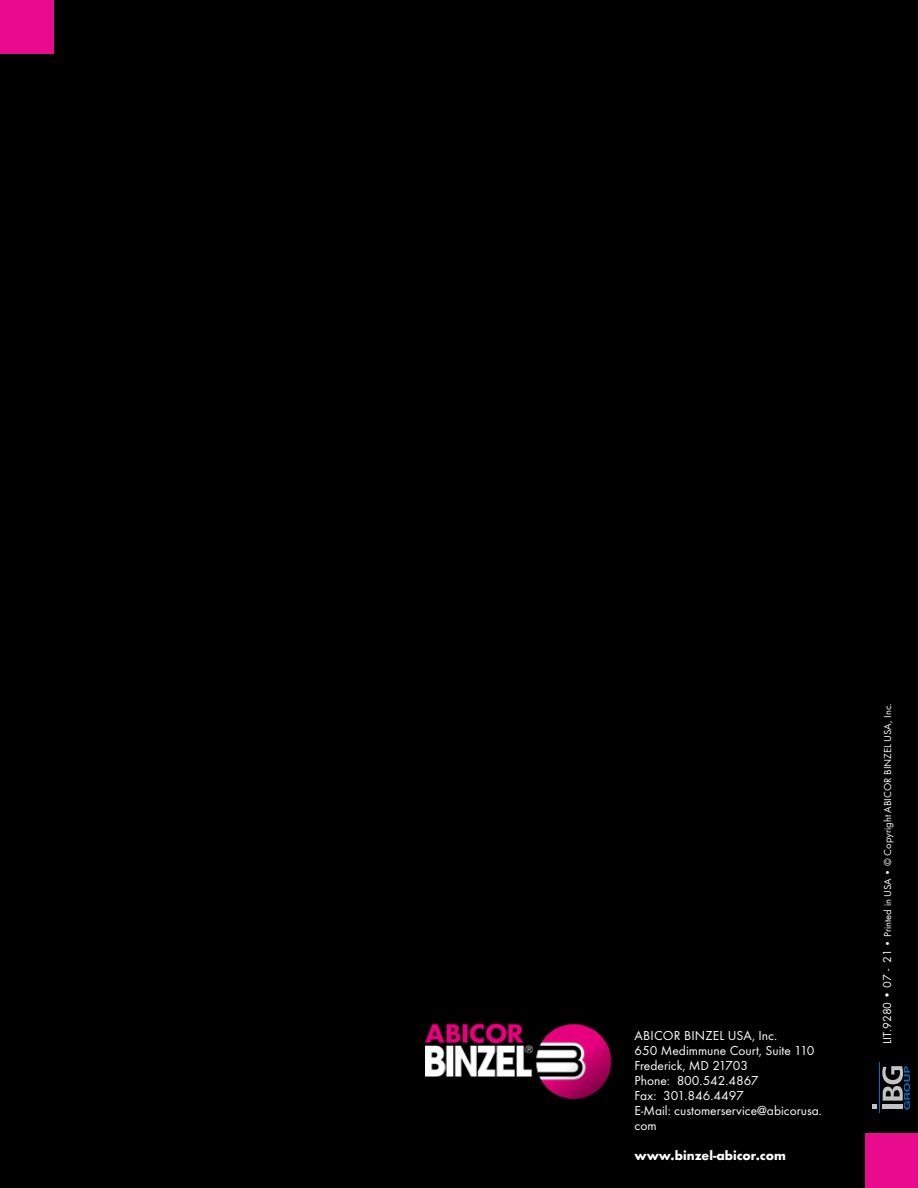
<style>
.page{position:relative;width:918px;height:1188px;background:#000}
.page>*{position:absolute;margin:0;border:0;box-sizing:border-box;transform-origin:0 0}
.t1{font:13.5px/15px "Futura TOT";color:#fff}
.t2{font:700 13.5px "Futura TOT";color:#fff}
.t3{font:10.5px "Futura TOT";color:#fff}
.s1{font-size:12px}
</style>
<div class="page">
<div style="left:0;top:0;width:54px;height:54px;background:#e90b8d"></div>
<hr style="left:879px;top:1063px;width:1px;height:50px;background:#0072bc">
<svg style="left:872px;top:1105px;width:4px;height:4px"></svg>
<svg style="left:882px;top:1066px;width:28px;height:44px"></svg>
<img style="left:425px;top:1023px;width:187px;height:77px">
<div style="left:866px;top:1133px;width:52px;height:55px;background:#e90b8d"></div>
<p class="t1" style="left:634px;top:1028px;width:189px">ABICOR BINZEL USA, Inc.<br>650 Medimmune Court, Suite 110<br>Frederick, MD 21703<br>Phone: 800.542.4867<br>Fax: 301.846.4497<br>E-Mail: customerservice@abicorusa. com</p>
<p class="t2" style="left:634px;top:1148px;width:153px">www.binzel-abicor.com</p>
<p class="t3" style="left:881px;top:1044px;width:342px;rotate:-90deg"><span class="s1">LIT.9280 • 07 - 21</span> • Printed in USA • © Copyright ABICOR BINZEL USA, Inc.</p>
</div>
